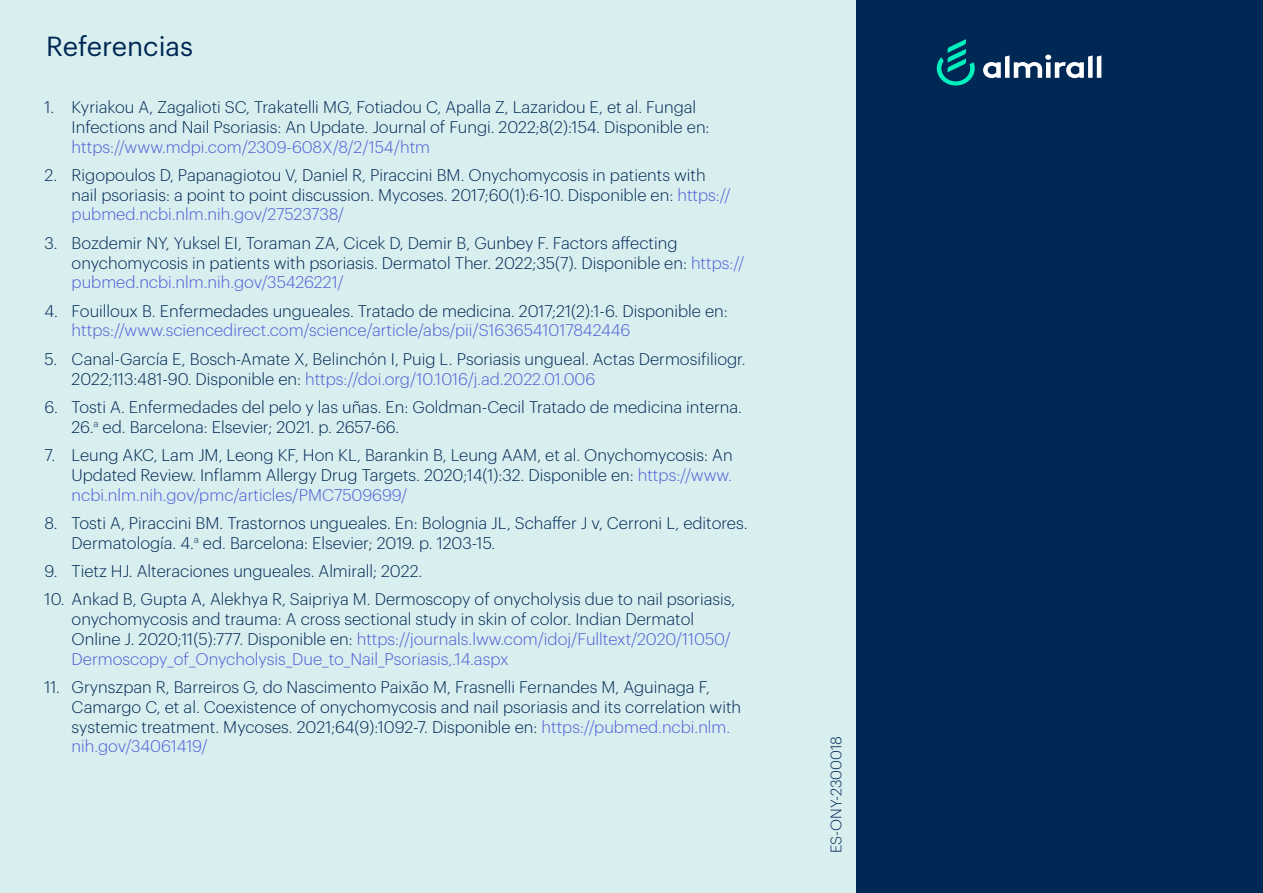
<style>
.page{position:relative;width:1263px;height:893px;background:#d9eeef}
.page>*{position:absolute;margin:0;border:0;box-sizing:border-box;transform-origin:0 0}
.t1{font:27px "Graphik";color:#002855}
.t2{font:300 16.5px/19.8px "Graphik";color:#002855}
.t3{font:300 16.5px "Graphik";color:#4f5cd6}
.t4{font:300 15px "Graphik";color:#002855}
.s1{color:#4f5cd6}
</style>
<div class="page">
<div style="left:857px;top:0;width:406px;height:893px;background:#002855"></div>
<svg style="left:936px;top:39px;width:39px;height:47px"></svg>
<svg style="left:983px;top:55px;width:118px;height:23px"></svg>
<h1 class="t1" style="left:46px;top:26px;width:148px">Referencias</h1>
<p class="t2" style="left:72px;top:96px;width:639px;text-indent:-27px">1. Kyriakou A, Zagalioti SC, Trakatelli MG, Fotiadou C, Apalla Z, Lazaridou E, et al. Fungal<br>Infections and Nail Psoriasis: An Update. Journal of Fungi. 2022;8(2):154. Disponible en:</p>
<p class="t3" style="left:72px;top:134px;width:360px">https://www.mdpi.com/2309-608X/8/2/154/htm</p>
<p class="t2" style="left:72px;top:164px;width:661px;text-indent:-27px">2. Rigopoulos D, Papanagiotou V, Daniel R, Piraccini BM. Onychomycosis in patients with nail psoriasis: a point to point discussion. Mycoses. 2017;60(1):6-10. Disponible en: <span class="s1">https:// pubmed.ncbi.nlm.nih.gov/27523738/</span></p>
<p class="t2" style="left:72px;top:232px;width:674px;text-indent:-27px">3. Bozdemir NY, Yuksel EI, Toraman ZA, Cicek D, Demir B, Gunbey F. Factors affecting onychomycosis in patients with psoriasis. Dermatol Ther. 2022;35(7). Disponible en: <span class="s1">https:// pubmed.ncbi.nlm.nih.gov/35426221/</span></p>
<p class="t2" style="left:45px;top:299px;width:685px">4. Fouilloux B. Enfermedades ungueales. Tratado de medicina. 2017;21(2):1-6. Disponible en:</p>
<p class="t3" style="left:72px;top:318px;width:560px">https://www.sciencedirect.com/science/article/abs/pii/S1636541017842446</p>
<p class="t2" style="left:72px;top:348px;width:676px;text-indent:-27px">5. Canal-García E, Bosch-Amate X, Belinchón I, Puig L. Psoriasis ungueal. Actas Dermosifiliogr.<br>2022;113:481-90. Disponible en: <span class="s1">https://doi.org/10.1016/j.ad.2022.01.006</span></p>
<p class="t2" style="left:72px;top:396px;width:672px;text-indent:-27px">6. Tosti A. Enfermedades del pelo y las uñas. En: Goldman-Cecil Tratado de medicina interna.<br>26.<sup>a</sup> ed. Barcelona: Elsevier; 2021. p. 2657-66.</p>
<p class="t2" style="left:72px;top:444px;width:662px;text-align:justify;text-indent:-27px">7. Leung AKC, Lam JM, Leong KF, Hon KL, Barankin B, Leung AAM, et al. Onychomycosis: An Updated Review. Inflamm Allergy Drug Targets. 2020;14(1):32. Disponible en: <span class="s1">https://www. ncbi.nlm.nih.gov/pmc/articles/PMC7509699/</span></p>
<p class="t2" style="left:72px;top:512px;width:677px;text-indent:-27px">8. Tosti A, Piraccini BM. Trastornos ungueales. En: Bolognia JL, Schaffer J v, Cerroni L, editores.<br>Dermatología. 4.<sup>a</sup> ed. Barcelona: Elsevier; 2019. p. 1203-15.</p>
<p class="t2" style="left:45px;top:560px;width:379px">9. Tietz HJ. Alteraciones ungueales. Almirall; 2022.</p>
<p class="t2" style="left:72px;top:588px;width:665px;text-indent:-27px">10. Ankad B, Gupta A, Alekhya R, Saipriya M. Dermoscopy of onycholysis due to nail psoriasis, onychomycosis and trauma: A cross sectional study in skin of color. Indian Dermatol Online J. 2020;11(5):777. Disponible en: <span class="s1">https://journals.lww.com/idoj/Fulltext/2020/11050/ Dermoscopy_of_Onycholysis_Due_to_Nail_Psoriasis,.14.aspx</span></p>
<p class="t2" style="left:72px;top:676px;width:671px;text-indent:-27px">11. Grynszpan R, Barreiros G, do Nascimento Paixão M, Frasnelli Fernandes M, Aguinaga F, Camargo C, et al. Coexistence of onychomycosis and nail psoriasis and its correlation with systemic treatment. Mycoses. 2021;64(9):1092-7. Disponible en: <span class="s1">https://pubmed.ncbi.nlm. nih.gov/34061419/</span></p>
<p class="t4" style="left:825px;top:853px;width:119px;rotate:-90deg">ES-ONY-2300018</p>
</div>
